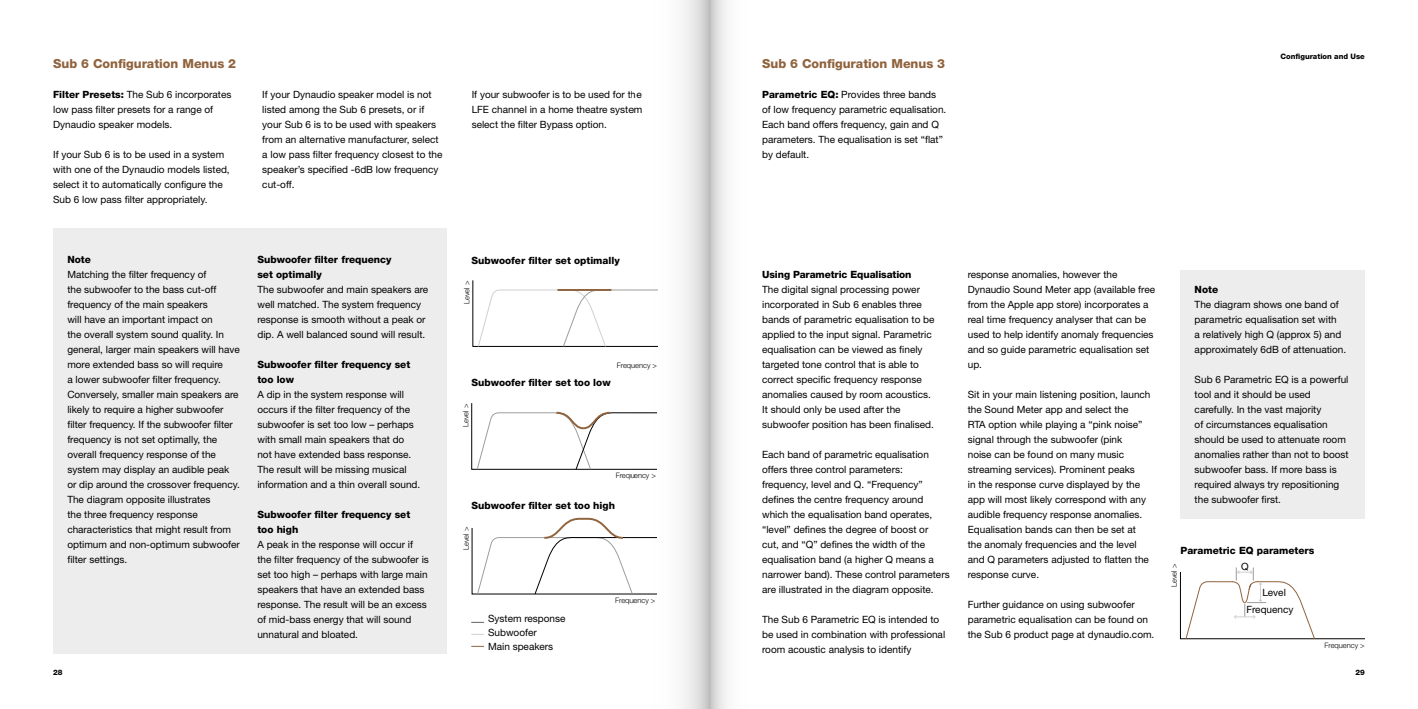
<style>
.page{position:relative;width:1418px;height:709px;background:#fff}
.page>*{position:absolute;margin:0;border:0;box-sizing:border-box;transform-origin:0 0}
.t1{font:800 12.5px "Helvetica Neue LT Std";color:#90633d}
.t2{font:10px/15px "Helvetica Neue LT Std";color:#000}
.t3{font:800 10px/15px "Helvetica Neue LT Std";color:#000}
.t4{font:300 7.5px "Helvetica Neue LT Std";color:#000}
.t5{font:800 7.5px "Helvetica Neue LT Std";color:#000}
.s1{font-weight:800}
</style>
<div class="page">
<div style="left:53px;top:228px;width:393px;height:425px;background:#ededed"></div>
<svg style="left:1179px;top:567px;width:185px;height:73px"></svg>
<div style="left:1180px;top:270px;width:184px;height:249px;background:#ededed"></div>
<svg style="left:471px;top:622px;width:13px;height:1px"></svg>
<svg style="left:471px;top:634px;width:13px;height:1px"></svg>
<svg style="left:471px;top:646px;width:13px;height:1px"></svg>
<svg style="left:472px;top:280px;width:159px;height:67px"></svg>
<hr style="left:557px;top:289px;width:54px;height:2px;background:#90633d">
<svg style="left:471px;top:403px;width:160px;height:67px"></svg>
<svg style="left:471px;top:517px;width:160px;height:78px"></svg>
<svg style="left:709px;top:0;width:18px;height:709px"></svg>
<svg style="left:631px;top:0;width:78px;height:709px"></svg>
<p class="t1" style="left:53px;top:56px;width:184px">Sub 6 Configuration Menus 2</p>
<p class="t2" style="left:53px;top:87px;width:180px"><span class="s1">Filter Presets:</span> The Sub 6 incorporates low pass filter presets for a range of<br>Dynaudio speaker models.</p>
<p class="t2" style="left:53px;top:147px;width:178px">If your Sub 6 is to be used in a system with one of the Dynaudio models listed, select it to automatically configure the Sub 6 low pass filter appropriately.</p>
<p class="t2" style="left:262px;top:87px;width:182px">If your Dynaudio speaker model is not listed among the Sub 6 presets, or if your Sub 6 is to be used with speakers from an alternative manufacturer, select a low pass filter frequency closest to the speaker’s specified -6dB low frequency cut-off.</p>
<p class="t2" style="left:471px;top:87px;width:172px;text-align:justify">If your subwoofer is to be used for the LFE channel in a home theatre system select the filter Bypass option.</p>
<p class="t1" style="left:762px;top:56px;width:184px">Sub 6 Configuration Menus 3</p>
<p class="t2" style="left:762px;top:87px;width:186px"><span class="s1">Parametric EQ:</span> Provides three bands of low frequency parametric equalisation.<br>Each band offers frequency, gain and Q parameters. The equalisation is set “flat” by default.</p>
<p class="t5" style="left:1280px;top:51px;width:86px">Configuration and Use</p>
<p class="t3" style="left:67px;top:252px;width:25px">Note</p>
<p class="t2" style="left:67px;top:267px;width:174px">Matching the filter frequency of<br>the subwoofer to the bass cut-off frequency of the main speakers<br>will have an important impact on<br>the overall system sound quality. In general, larger main speakers will have more extended bass so will require<br>a lower subwoofer filter frequency.<br>Conversely, smaller main speakers are likely to require a higher subwoofer filter frequency. If the subwoofer filter frequency is not set optimally, the overall frequency response of the system may display an audible peak or dip around the crossover frequency.<br>The diagram opposite illustrates<br>the three frequency response characteristics that might result from optimum and non-optimum subwoofer filter settings.</p>
<p class="t3" style="left:257px;top:252px;width:136px">Subwoofer filter frequency set optimally</p>
<p class="t2" style="left:257px;top:282px;width:172px">The subwoofer and main speakers are well matched. The system frequency response is smooth without a peak or dip. A well balanced sound will result.</p>
<p class="t3" style="left:257px;top:357px;width:154px">Subwoofer filter frequency set too low</p>
<p class="t2" style="left:257px;top:387px;width:164px">A dip in the system response will occurs if the filter frequency of the subwoofer is set too low – perhaps with small main speakers that do not have extended bass response.<br>The result will be missing musical information and a thin overall sound.</p>
<p class="t3" style="left:257px;top:507px;width:154px">Subwoofer filter frequency set too high</p>
<p class="t2" style="left:257px;top:537px;width:173px">A peak in the response will occur if the filter frequency of the subwoofer is set too high – perhaps with large main speakers that have an extended bass response. The result will be an excess of mid-bass energy that will sound unnatural and bloated.</p>
<p class="t3" style="left:1180px;top:543px;width:135px">Parametric EQ parameters</p>
<p class="t3" style="left:471px;top:253px;width:150px">Subwoofer filter set optimally</p>
<p class="t3" style="left:762px;top:267px;width:151px">Using Parametric Equalisation</p>
<p class="t2" style="left:762px;top:282px;width:174px">The digital signal processing power incorporated in Sub 6 enables three bands of parametric equalisation to be applied to the input signal. Parametric equalisation can be viewed as finely targeted tone control that is able to correct specific frequency response anomalies caused by room acoustics.<br>It should only be used after the subwoofer position has been finalised.</p>
<p class="t2" style="left:762px;top:447px;width:189px">Each band of parametric equalisation offers three control parameters: frequency, level and Q. “Frequency” defines the centre frequency around which the equalisation band operates, “level” defines the degree of boost or<br>cut, and “Q” defines the width of the equalisation band (a higher Q means a narrower band). These control parameters are illustrated in the diagram opposite.</p>
<p class="t2" style="left:762px;top:612px;width:184px">The Sub 6 Parametric EQ is intended to be used in combination with professional room acoustic analysis to identify</p>
<p class="t2" style="left:967px;top:267px;width:189px">response anomalies, however the Dynaudio Sound Meter app (available free from the Apple app store) incorporates a real time frequency analyser that can be used to help identify anomaly frequencies and so guide parametric equalisation set up.</p>
<p class="t2" style="left:967px;top:387px;width:184px">Sit in your main listening position, launch the Sound Meter app and select the<br>RTA option while playing a “pink noise” signal through the subwoofer (pink<br>noise can be found on many music streaming services). Prominent peaks<br>in the response curve displayed by the app will most likely correspond with any audible frequency response anomalies.<br>Equalisation bands can then be set at the anomaly frequencies and the level and Q parameters adjusted to flatten the response curve.</p>
<p class="t2" style="left:967px;top:597px;width:188px">Further guidance on using subwoofer parametric equalisation can be found on the Sub 6 product page at dynaudio.com.</p>
<p class="t4" style="left:462px;top:304px;width:25px;rotate:-90deg">Level &gt;</p>
<p class="t3" style="left:1194px;top:282px;width:25px">Note</p>
<p class="t2" style="left:1194px;top:297px;width:153px">The diagram shows one band of parametric equalisation set with<br>a relatively high Q (approx 5) and approximately 6dB of attenuation.</p>
<p class="t2" style="left:1194px;top:372px;width:155px">Sub 6 Parametric EQ is a powerful tool and it should be used carefully. In the vast majority<br>of circumstances equalisation should be used to attenuate room anomalies rather than not to boost subwoofer bass. If more bass is required always try repositioning the subwoofer first.</p>
<p class="t4" style="left:617px;top:361px;width:42px">Frequency &gt;</p>
<p class="t3" style="left:471px;top:375px;width:141px">Subwoofer filter set too low</p>
<p class="t4" style="left:461px;top:427px;width:25px;rotate:-90deg">Level &gt;</p>
<p class="t4" style="left:615px;top:471px;width:42px">Frequency &gt;</p>
<p class="t3" style="left:471px;top:498px;width:145px">Subwoofer filter set too high</p>
<p class="t4" style="left:461px;top:550px;width:25px;rotate:-90deg">Level &gt;</p>
<p class="t2" style="left:1241px;top:559px;width:9px">Q</p>
<p class="t2" style="left:1246px;top:584px;width:49px;line-height:16.9px;text-indent:16px">Level<br>Frequency</p>
<p class="t4" style="left:1169px;top:587px;width:25px;rotate:-90deg">Level &gt;</p>
<p class="t4" style="left:615px;top:596px;width:42px">Frequency &gt;</p>
<p class="t2" style="left:488px;top:611px;width:79px;line-height:14.2px">System response<br>Subwoofer<br>Main speakers</p>
<p class="t4" style="left:1324px;top:641px;width:42px">Frequency &gt;</p>
<p class="t5" style="left:53px;top:667px;width:11px">28</p>
<p class="t5" style="left:1355px;top:667px;width:11px">29</p>
</div>
